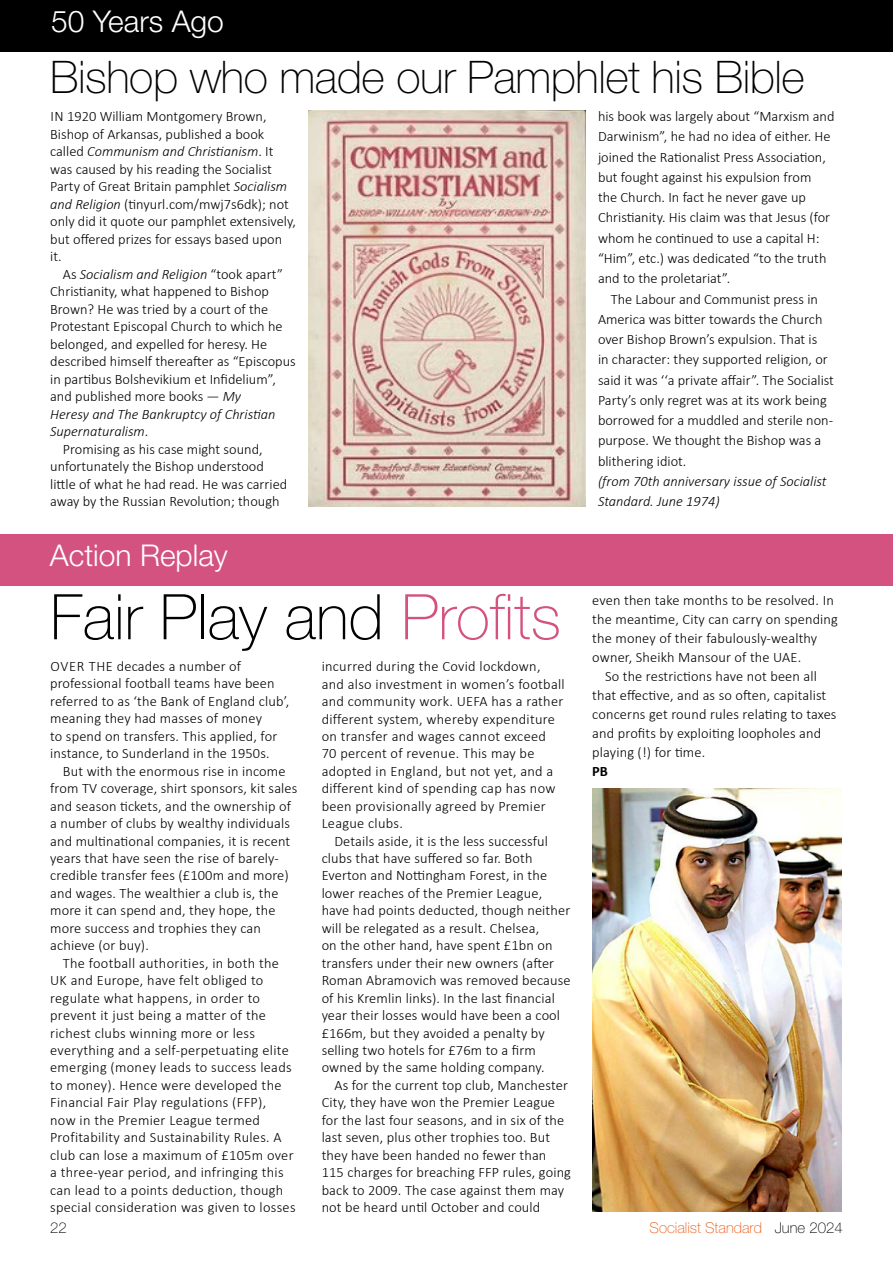
<style>
.page{position:relative;width:893px;height:1263px;background:#fff}
.page>*{position:absolute;margin:0;border:0;box-sizing:border-box;transform-origin:0 0}
.t1{font:100 63px "Helvetica Neue LT Std";color:#000}
.t2{font:100 45px "Helvetica Neue LT Std";letter-spacing:-.01em;color:#000}
.t3{font:300 30px "Helvetica Neue LT Std";color:#fff}
.t4{font:100 15px "Helvetica Neue LT Std";color:#ea5712}
.t5{font:100 15px "Helvetica Neue LT Std";color:#000}
.t6{font:300 14.4px/17.4px "Calibri";letter-spacing:.01em;color:#000}
.t7{font:italic 300 14.4px/20.2px "Calibri";color:#000}
.t8{font:700 14.4px "Calibri";color:#000}
.s1{font-style:italic}
.s2{font-style:normal}
.s3{color:#d45280}
.s4{color:#000}
</style>
<div class="page">
<div style="left:0;top:0;width:893px;height:51px;background:#000"></div>
<div style="left:0;top:534px;width:893px;height:51px;background:#d45280"></div>
<img style="left:592px;top:789px;width:250px;height:423px">
<img style="left:309px;top:110px;width:276px;height:396px">
<h3 class="t3" style="left:51px;top:3px;width:174px">50 Years Ago</h3>
<h2 class="t2" style="left:50px;top:52px;width:756px">Bishop who made our Pamphlet his Bible</h2>
<p class="t6" style="left:50px;top:107px;width:247px">IN 1920 William Montgomery Brown, Bishop of Arkansas, published a book called <span class="s1">Communism and Christianism</span>. It was caused by his reading the Socialist Party of Great Britain pamphlet <span class="s1">Socialism and Religion</span> (tinyurl.com/mwj7s6dk); not only did it quote our pamphlet extensively, but offered prizes for essays based upon it.</p>
<p class="t7" style="left:63px;top:264px;width:221px"><span class="s2">As</span> Socialism and Religion <span class="s2">“took apart”</span></p>
<p class="t6" style="left:50px;top:282px;width:220px">Christianity, what happened to Bishop</p>
<p class="t6" style="left:50px;top:300px;width:220px">Brown? He was tried by a court of the</p>
<p class="t6" style="left:50px;top:317px;width:234px">Protestant Episcopal Church to which he</p>
<p class="t6" style="left:50px;top:335px;width:219px">belonged, and expelled for heresy. He</p>
<p class="t6" style="left:50px;top:352px;width:247px">described himself thereafter as “Episcopus</p>
<p class="t6" style="left:50px;top:370px;width:227px">in partibus Bolshevikium et Infidelium”,</p>
<p class="t6" style="left:50px;top:387px;width:192px">and published more books — <span class="s1">My</span></p>
<p class="t7" style="left:50px;top:403px;width:227px">Heresy and The Bankruptcy of Christian</p>
<p class="t7" style="left:50px;top:421px;width:100px">Supernaturalism<span class="s2">.</span></p>
<p class="t6" style="left:63px;top:440px;width:201px">Promising as his case might sound,</p>
<p class="t6" style="left:50px;top:457px;width:215px">unfortunately the Bishop understood</p>
<p class="t6" style="left:50px;top:475px;width:239px">little of what he had read. He was carried</p>
<p class="t6" style="left:50px;top:492px;width:231px">away by the Russian Revolution; though</p>
<h3 class="t3" style="left:50px;top:537px;width:179px">Action Replay</h3>
<h1 class="t1" style="left:50px;top:581px;width:512px">Fair Play and <span class="s3">Profits</span></h1>
<p class="t6" style="left:50px;top:657px;width:241px">OVER THE decades a number of professional football teams have been referred to as ‘the Bank of England club’, meaning they had masses of money<br>to spend on transfers. This applied, for instance, to Sunderland in the 1950s.</p>
<p class="t6" style="left:50px;top:762px;width:249px;text-indent:13px">But with the enormous rise in income from TV coverage, shirt sponsors, kit sales and season tickets, and the ownership of a number of clubs by wealthy individuals and multinational companies, it is recent years that have seen the rise of barely&shy;credible transfer fees (£100m and more) and wages. The wealthier a club is, the more it can spend and, they hope, the more success and trophies they can achieve (or buy).</p>
<p class="t6" style="left:50px;top:954px;width:247px;text-indent:13px">The football authorities, in both the UK and Europe, have felt obliged to regulate what happens, in order to prevent it just being a matter of the richest clubs winning more or less everything and a self-perpetuating elite emerging (money leads to success leads to money). Hence were developed the Financial Fair Play regulations (FFP),<br>now in the Premier League termed Profitability and Sustainability Rules. A club can lose a maximum of £105m over a three-year period, and infringing this can lead to a points deduction, though special consideration was given to losses</p>
<p class="t6" style="left:322px;top:657px;width:245px">incurred during the Covid lockdown, and also investment in women’s football and community work. UEFA has a rather different system, whereby expenditure on transfer and wages cannot exceed<br>70 percent of revenue. This may be adopted in England, but not yet, and a different kind of spending cap has now been provisionally agreed by Premier League clubs.</p>
<p class="t6" style="left:322px;top:832px;width:250px;text-indent:13px">Details aside, it is the less successful clubs that have suffered so far. Both Everton and Nottingham Forest, in the lower reaches of the Premier League, have had points deducted, though neither will be relegated as a result. Chelsea,<br>on the other hand, have spent £1bn on transfers under their new owners (after Roman Abramovich was removed because of his Kremlin links). In the last financial year their losses would have been a cool £166m, but they avoided a penalty by selling two hotels for £76m to a firm owned by the same holding company.</p>
<p class="t6" style="left:322px;top:1076px;width:251px;text-indent:13px">As for the current top club, Manchester City, they have won the Premier League for the last four seasons, and in six of the last seven, plus other trophies too. But they have been handed no fewer than 115 charges for breaching FFP rules, going back to 2009. The case against them may not be heard until October and could</p>
<p class="t6" style="left:598px;top:106px;width:238px;line-height:20.2px">his book was largely about “Marxism and Darwinism”, he had no idea of either. He joined the Rationalist Press Association, but fought against his expulsion from<br>the Church. In fact he never gave up Christianity. His claim was that Jesus (for whom he continued to use a capital H: “Him”, etc.) was dedicated “to the truth and to the proletariat”.</p>
<p class="t6" style="left:598px;top:288px;width:238px;line-height:20.2px;text-indent:13px">The Labour and Communist press in America was bitter towards the Church over Bishop Brown’s expulsion. That is<br>in character: they supported religion, or said it was ‘‘a private affair”. The Socialist Party’s only regret was at its work being borrowed for a muddled and sterile non&shy;purpose. We thought the Bishop was a blithering idiot.</p>
<p class="t7" style="left:598px;top:471px;width:230px">(from 70th anniversary issue of Socialist<br>Standard. June 1974)</p>
<p class="t6" style="left:592px;top:591px;width:247px;line-height:18.9px">even then take months to be resolved. In the meantime, City can carry on spending the money of their fabulously-wealthy owner, Sheikh Mansour of the UAE.</p>
<p class="t6" style="left:592px;top:666px;width:246px;line-height:18.9px;text-indent:13px">So the restrictions have not been all that effective, and as so often, capitalist concerns get round rules relating to taxes and profits by exploiting loopholes and playing (!) for time.</p>
<p class="t8" style="left:592px;top:760px;width:17px">PB</p>
<p class="t5" style="left:50px;top:1219px;width:18px">22</p>
<p class="t4" style="left:650px;top:1219px;width:195px">Socialist Standard <span class="s4">June 2024</span></p>
</div>
